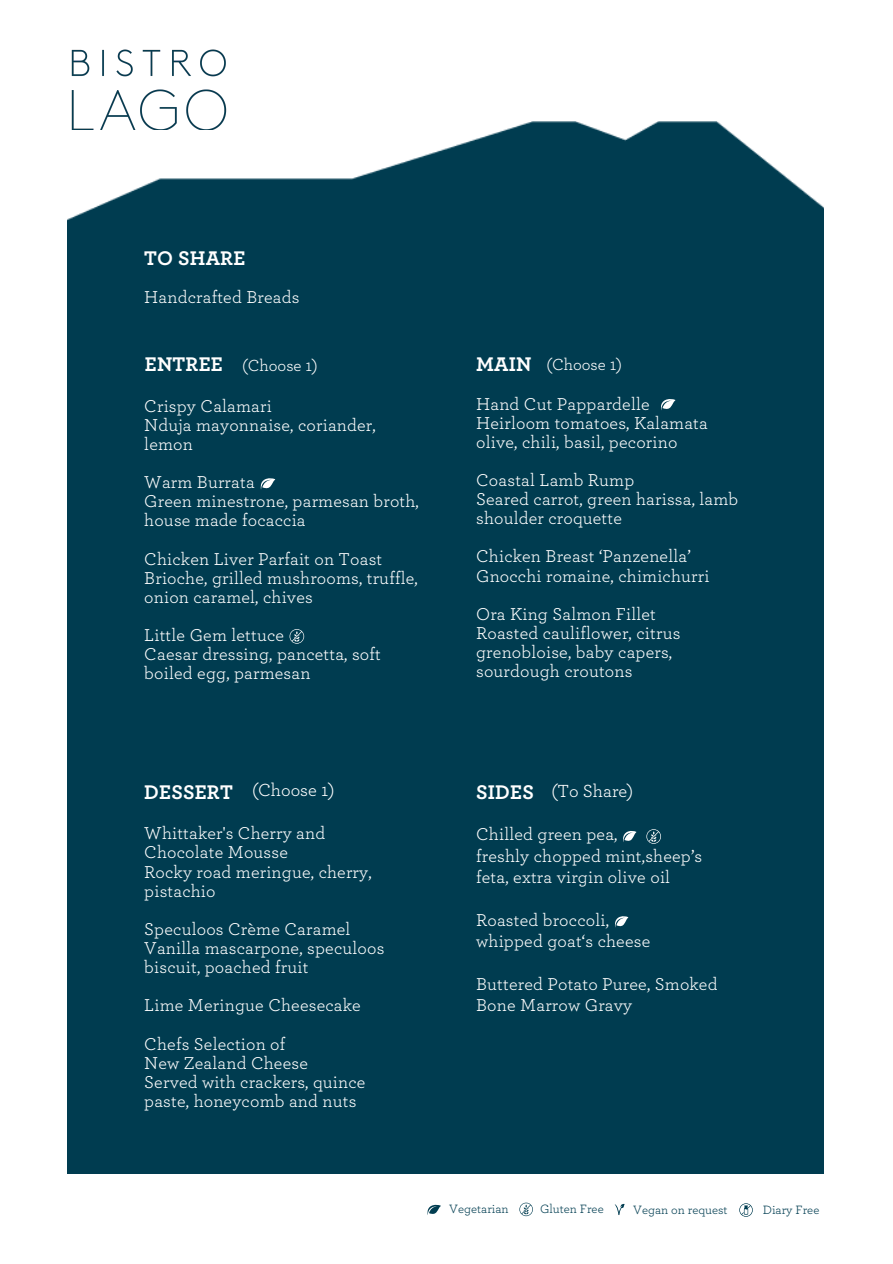
<style>
.page{position:relative;width:893px;height:1264px;background:#fff}
.page>*{position:absolute;margin:0;border:0;box-sizing:border-box;transform-origin:0 0}
.t1{font:700 20.7px "Archer";letter-spacing:.01em;color:#fff}
.t2{font:18.3px "Archer";color:#fff}
.t3{font:18px/19px "Archer";letter-spacing:.01em;color:#fff}
.t4{font:16.8px "Archer";color:#fff}
.t5{font:12.6px "Archer";color:#013d51}
</style>
<div class="page">
<div style="left:68px;top:122px;width:755px;height:1051px;background:#003c50"></div>
<svg style="left:260px;top:477px;width:15px;height:14px"></svg>
<svg style="left:289px;top:629px;width:15px;height:14px"></svg>
<svg style="left:623px;top:830px;width:13px;height:13px"></svg>
<svg style="left:614px;top:915px;width:14px;height:13px"></svg>
<img style="left:68px;top:49px;width:160px;height:81px">
<svg style="left:519px;top:1202px;width:14px;height:14px"></svg>
<svg style="left:739px;top:1203px;width:13px;height:13px"></svg>
<svg style="left:427px;top:1204px;width:14px;height:11px"></svg>
<svg style="left:614px;top:1203px;width:10px;height:11px"></svg>
<svg style="left:660px;top:398px;width:15px;height:13px"></svg>
<svg style="left:646px;top:829px;width:15px;height:14px"></svg>
<p class="t1" style="left:144px;top:248px;width:102px">TO SHARE</p>
<p class="t3" style="left:144px;top:288px;width:157px">Handcrafted Breads</p>
<p class="t1" style="left:145px;top:354px;width:79px">ENTREE</p>
<p class="t4" style="left:242px;top:358px;width:77px">(Choose 1)</p>
<p class="t3" style="left:144px;top:397px;width:129px">Crispy Calamari</p>
<p class="t3" style="left:144px;top:416px;width:233px">Nduja mayonnaise, coriander, lemon</p>
<p class="t3" style="left:144px;top:473px;width:112px">Warm Burrata</p>
<p class="t3" style="left:144px;top:492px;width:276px">Green minestrone, parmesan broth, house made focaccia</p>
<p class="t3" style="left:144px;top:549px;width:239px">Chicken Liver Parfait on Toast</p>
<p class="t3" style="left:144px;top:569px;width:275px">Brioche, grilled mushrooms, truffle, onion caramel, chives</p>
<p class="t3" style="left:144px;top:626px;width:141px">Little Gem lettuce</p>
<p class="t3" style="left:144px;top:645px;width:238px">Caesar dressing, pancetta, soft boiled egg, parmesan</p>
<p class="t1" style="left:476px;top:354px;width:57px">MAIN</p>
<p class="t4" style="left:546px;top:357px;width:77px">(Choose 1)</p>
<p class="t3" style="left:476px;top:394px;width:175px">Hand Cut Pappardelle</p>
<p class="t3" style="left:476px;top:413px;width:233px">Heirloom tomatoes, Kalamata olive, chili, basil, pecorino</p>
<p class="t3" style="left:476px;top:471px;width:160px">Coastal Lamb Rump</p>
<p class="t3" style="left:476px;top:490px;width:264px">Seared carrot, green harissa, lamb shoulder croquette</p>
<p class="t3" style="left:476px;top:547px;width:216px">Chicken Breast ‘Panzenella’</p>
<p class="t3" style="left:476px;top:566px;width:235px">Gnocchi romaine, chimichurri</p>
<p class="t3" style="left:476px;top:605px;width:181px">Ora King Salmon Fillet</p>
<p class="t3" style="left:476px;top:624px;width:206px">Roasted cauliflower, citrus grenobloise, baby capers, sourdough croutons</p>
<p class="t1" style="left:144px;top:782px;width:90px">DESSERT</p>
<p class="t2" style="left:252px;top:781px;width:84px">(Choose 1)</p>
<p class="t3" style="left:144px;top:824px;width:182px">Whittaker's Cherry and<br>Chocolate Mousse</p>
<p class="t3" style="left:144px;top:862px;width:229px">Rocky road meringue, cherry, pistachio</p>
<p class="t3" style="left:144px;top:920px;width:208px">Speculoos Crème Caramel</p>
<p class="t3" style="left:144px;top:939px;width:241px">Vanilla mascarpone, speculoos biscuit, poached fruit</p>
<p class="t3" style="left:144px;top:996px;width:218px">Lime Meringue Cheesecake</p>
<p class="t3" style="left:144px;top:1034px;width:143px">Chefs Selection of</p>
<p class="t3" style="left:144px;top:1053px;width:165px">New Zealand Cheese</p>
<p class="t3" style="left:144px;top:1072px;width:223px">Served with crackers, quince paste, honeycomb and nuts</p>
<p class="t1" style="left:476px;top:782px;width:59px">SIDES</p>
<p class="t2" style="left:551px;top:782px;width:83px">(To Share)</p>
<p class="t3" style="left:476px;top:825px;width:143px">Chilled green pea,</p>
<p class="t3" style="left:476px;top:845px;width:228px;line-height:21.3px">freshly chopped mint,sheep’s feta, extra virgin olive oil</p>
<p class="t3" style="left:476px;top:910px;width:134px">Roasted broccoli,</p>
<p class="t3" style="left:476px;top:932px;width:176px">whipped goat‘s cheese</p>
<p class="t3" style="left:476px;top:973px;width:243px;line-height:21.3px">Buttered Potato Puree, Smoked<br>Bone Marrow Gravy</p>
<p class="t5" style="left:449px;top:1202px;width:61px">Vegetarian</p>
<p class="t5" style="left:540px;top:1202px;width:65px">Gluten Free</p>
<p class="t5" style="left:633px;top:1203px;width:96px">Vegan on request</p>
<p class="t5" style="left:762px;top:1203px;width:58px">Diary Free</p>
</div>
